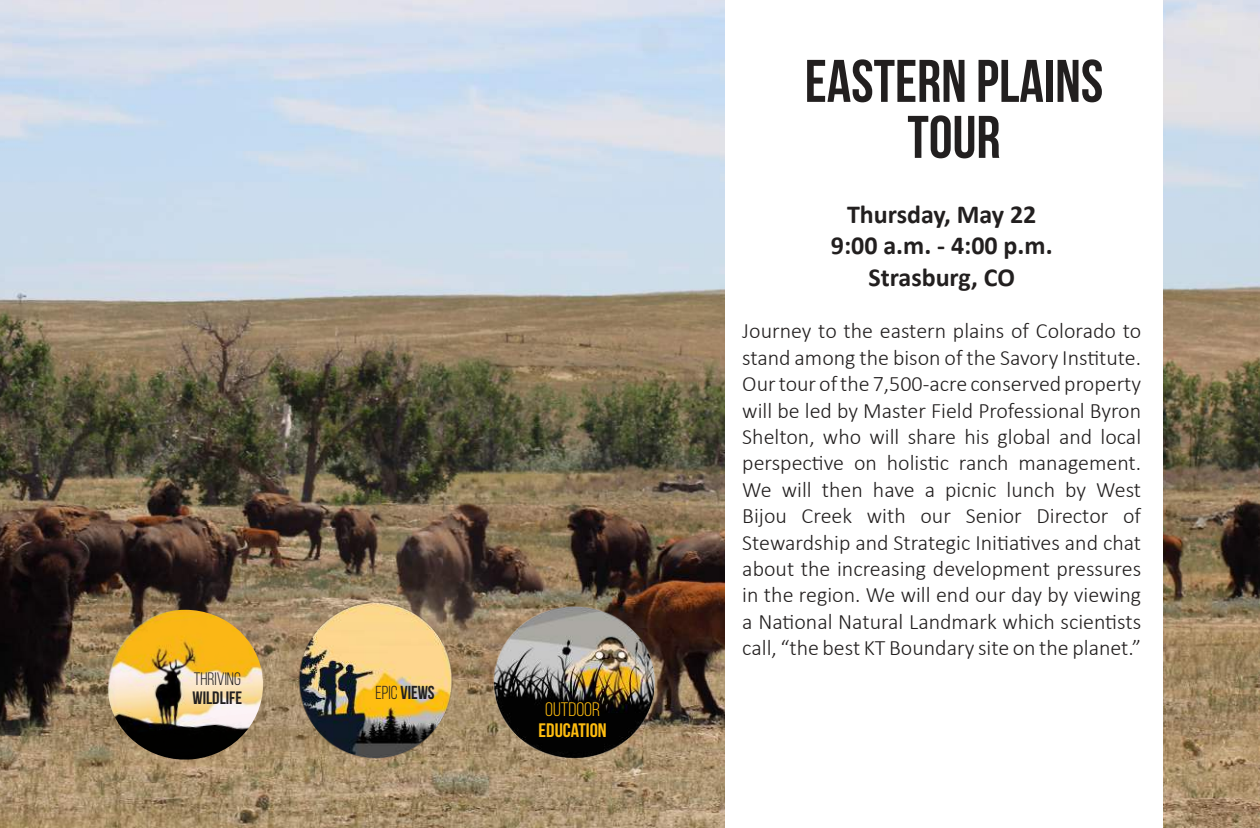
<style>
.page{position:relative;width:1260px;height:828px;background:#fff}
.page>*{position:absolute;margin:0;border:0;box-sizing:border-box;transform-origin:0 0}
.t1{font:700 60px/56px "Bebas Neue";color:#221f1f;text-align:center}
.t2{font:700 26px/31.2px "Calibri";color:#221f1f;text-align:center}
.t3{font:300 22px/26.4px "Calibri";color:#221f1f;text-align:justify}
.t4{font:700 19.6px "Bebas Neue";color:#fdbc10;scale:1.06 1}
.t5{font:19.6px "Bebas Neue";color:#fdbc10;scale:1.06 1}
.t6{font:700 18.8px "Bebas Neue";color:#221f1f;scale:.96 1}
.t7{font:18px "Bebas Neue";color:#221f1f}
.t8{font:700 18px "Bebas Neue";color:#221f1f}
.s1{font-weight:400}
</style>
<div class="page">
<img style="left:0;top:0;width:1260px;height:828px">
<div style="left:725px;top:0;width:437px;height:828px;background:#fff"></div>
<img style="left:104px;top:610px;width:163px;height:153px">
<img style="left:288px;top:600px;width:181px;height:158px">
<img style="left:490px;top:605px;width:165px;height:159px">
<p class="t7" style="left:194px;top:668px;width:49px">THRIVING</p>
<p class="t8" style="left:193px;top:687px;width:51px">WILDLIFE</p>
<p class="t6" style="left:376px;top:682px;width:63px"><span class="s1">EPIC</span> VIEWS</p>
<p class="t5" style="left:545px;top:698px;width:53px">OUTDOOR</p>
<p class="t4" style="left:539px;top:718px;width:66px">EDUCATION</p>
<h1 class="t1" style="left:805px;top:53px;width:300px">EASTERN PLAINS<br>TOUR</h1>
<p class="t2" style="left:831px;top:201px;width:223px">Thursday, May 22<br>9:00 a.m. - 4:00 p.m.<br>Strasburg, CO</p>
<p class="t3" style="left:742px;top:318px;width:400px">Journey to the eastern plains of Colorado to stand among the bison of the Savory Institute.<br>Our tour of the 7,500-acre conserved property will be led by Master Field Professional Byron Shelton, who will share his global and local perspective on holistic ranch management.<br>We will then have a picnic lunch by West Bijou Creek with our Senior Director of Stewardship and Strategic Initiatives and chat about the increasing development pressures in the region. We will end our day by viewing a National Natural Landmark which scientists call, “the best KT Boundary site on the planet.”</p>
</div>
